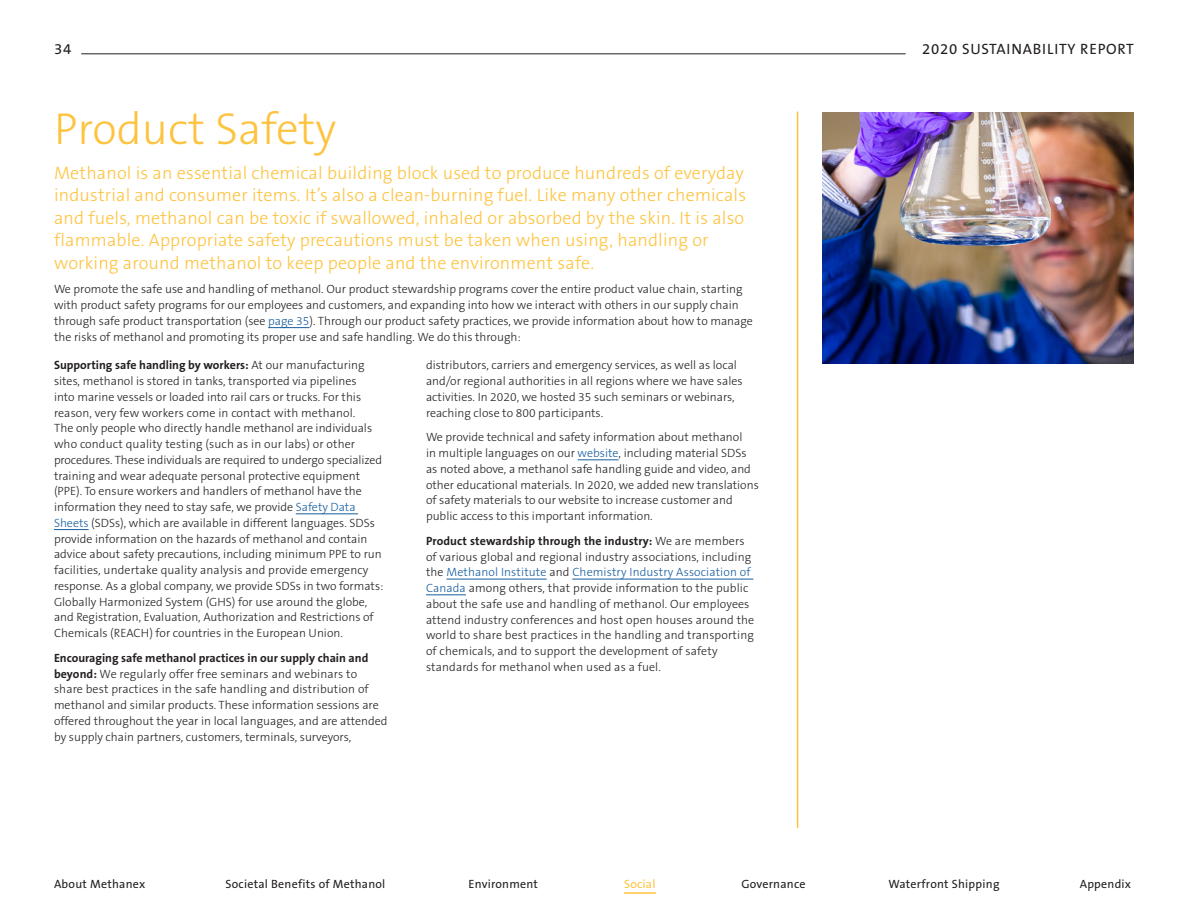
<style>
.page{position:relative;width:1188px;height:918px;background:#fff}
.page>*{position:absolute;margin:0;border:0;box-sizing:border-box;transform-origin:0 0}
.Header_-_Small_Yello{font:300 45px "The Sans B3";color:#fec33e}
.Deck_-_Yellow{font:300 18px/22.5px "The Sans B3";letter-spacing:.01em;color:#fec33e}
.t1{font:15px "The Sans B5 Plain";letter-spacing:.05em;color:#231f20}
.Nested_Bold{font:300 12px/15.8px "The Sans B3";color:#231f20}
.Body_Copy{font:300 12px/15.8px "The Sans B3";color:#231f20}
.t2{font:12px "The Sans B5 Plain";letter-spacing:.02em;color:#231f20}
.t3{font:12px "The Sans B5 Plain";letter-spacing:.02em;color:#fec33e}
.s1{color:#175d9e}
.s2{font-family:"The Sans B7";font-weight:700}
</style>
<div class="page">
<hr style="left:81px;top:54px;width:825px;height:1px;background:#231f20">
<hr style="left:624px;top:892px;width:32px;height:2px;background:#fec33e">
<hr style="left:268px;top:327px;width:41px;height:1px;background:#175d9e">
<hr style="left:296px;top:514px;width:62px;height:1px;background:#175d9e">
<hr style="left:54px;top:529px;width:35px;height:1px;background:#175d9e">
<hr style="left:578px;top:460px;width:41px;height:1px;background:#175d9e">
<hr style="left:447px;top:579px;width:100px;height:1px;background:#175d9e">
<hr style="left:572px;top:579px;width:181px;height:1px;background:#175d9e">
<hr style="left:426px;top:595px;width:40px;height:1px;background:#175d9e">
<hr style="left:797px;top:112px;width:1px;height:716px;background:#fec33e">
<img style="left:823px;top:113px;width:311px;height:251px">
<p class="t1" style="left:54px;top:41px;width:19px">34</p>
<p class="t1" style="left:922px;top:41px;width:213px">2020 SUSTAINABILITY REPORT</p>
<p class="Header_-_Small_Yello" style="left:54px;top:106px;width:284px">Product Safety</p>
<p class="Deck_-_Yellow" style="left:54px;top:162px;width:694px">Methanol is an essential chemical building block used to produce hundreds of everyday industrial and consumer items. It’s also a clean-burning fuel. Like many other chemicals and fuels, methanol can be toxic if swallowed, inhaled or absorbed by the skin. It is also flammable. Appropriate safety precautions must be taken when using, handling or working around methanol to keep people and the environment safe.</p>
<p class="Body_Copy" style="left:54px;top:282px;width:700px">We promote the safe use and handling of methanol. Our product stewardship programs cover the entire product value chain, starting with product safety programs for our employees and customers, and expanding into how we interact with others in our supply chain through safe product transportation (see <span class="s1">page 35</span>). Through our product safety practices, we provide information about how to manage the risks of methanol and promoting its proper use and safe handling. We do this through:</p>
<p class="Nested_Bold" style="left:54px;top:358px;width:331px"><span class="s2">Supporting safe handling by workers:</span> At our manufacturing sites, methanol is stored in tanks, transported via pipelines<br>into marine vessels or loaded into rail cars or trucks. For this reason, very few workers come in contact with methanol.<br>The only people who directly handle methanol are individuals who conduct quality testing (such as in our labs) or other procedures. These individuals are required to undergo specialized training and wear adequate personal protective equipment (PPE). To ensure workers and handlers of methanol have the information they need to stay safe, we provide <span class="s1">Safety Data Sheets</span> (SDSs), which are available in different languages. SDSs provide information on the hazards of methanol and contain advice about safety precautions, including minimum PPE to run facilities, undertake quality analysis and provide emergency response. As a global company, we provide SDSs in two formats:<br>Globally Harmonized System (GHS) for use around the globe, and Registration, Evaluation, Authorization and Restrictions of Chemicals (REACH) for countries in the European Union.</p>
<p class="Nested_Bold" style="left:54px;top:650px;width:335px"><span class="s2">Encouraging safe methanol practices in our supply chain and beyond:</span> We regularly offer free seminars and webinars to share best practices in the safe handling and distribution of methanol and similar products. These information sessions are offered throughout the year in local languages, and are attended by supply chain partners, customers, terminals, surveyors,</p>
<p class="Nested_Bold" style="left:426px;top:358px;width:318px">distributors, carriers and emergency services, as well as local and/or regional authorities in all regions where we have sales activities. In 2020, we hosted 35 such seminars or webinars, reaching close to 800 participants.</p>
<p class="Body_Copy" style="left:426px;top:430px;width:334px">We provide technical and safety information about methanol<br>in multiple languages on our <span class="s1">website</span>, including material SDSs as noted above, a methanol safe handling guide and video, and other educational materials. In 2020, we added new translations of safety materials to our website to increase customer and public access to this important information.</p>
<p class="Nested_Bold" style="left:426px;top:533px;width:330px"><span class="s2">Product stewardship through the industry:</span> We are members of various global and regional industry associations, including the <span class="s1">Methanol Institute</span> and <span class="s1">Chemistry Industry Association of Canada</span> among others, that provide information to the public about the safe use and handling of methanol. Our employees attend industry conferences and host open houses around the world to share best practices in the handling and transporting of chemicals, and to support the development of safety standards for methanol when used as a fuel.</p>
<p class="t2" style="left:54px;top:877px;width:93px">About Methanex</p>
<p class="t2" style="left:226px;top:877px;width:161px">Societal Benefits of Methanol</p>
<p class="t2" style="left:468px;top:877px;width:71px">Environment</p>
<p class="t3" style="left:624px;top:877px;width:33px">Social</p>
<p class="t2" style="left:741px;top:877px;width:66px">Governance</p>
<p class="t2" style="left:888px;top:877px;width:113px">Waterfront Shipping</p>
<p class="t2" style="left:1080px;top:877px;width:53px">Appendix</p>
</div>
